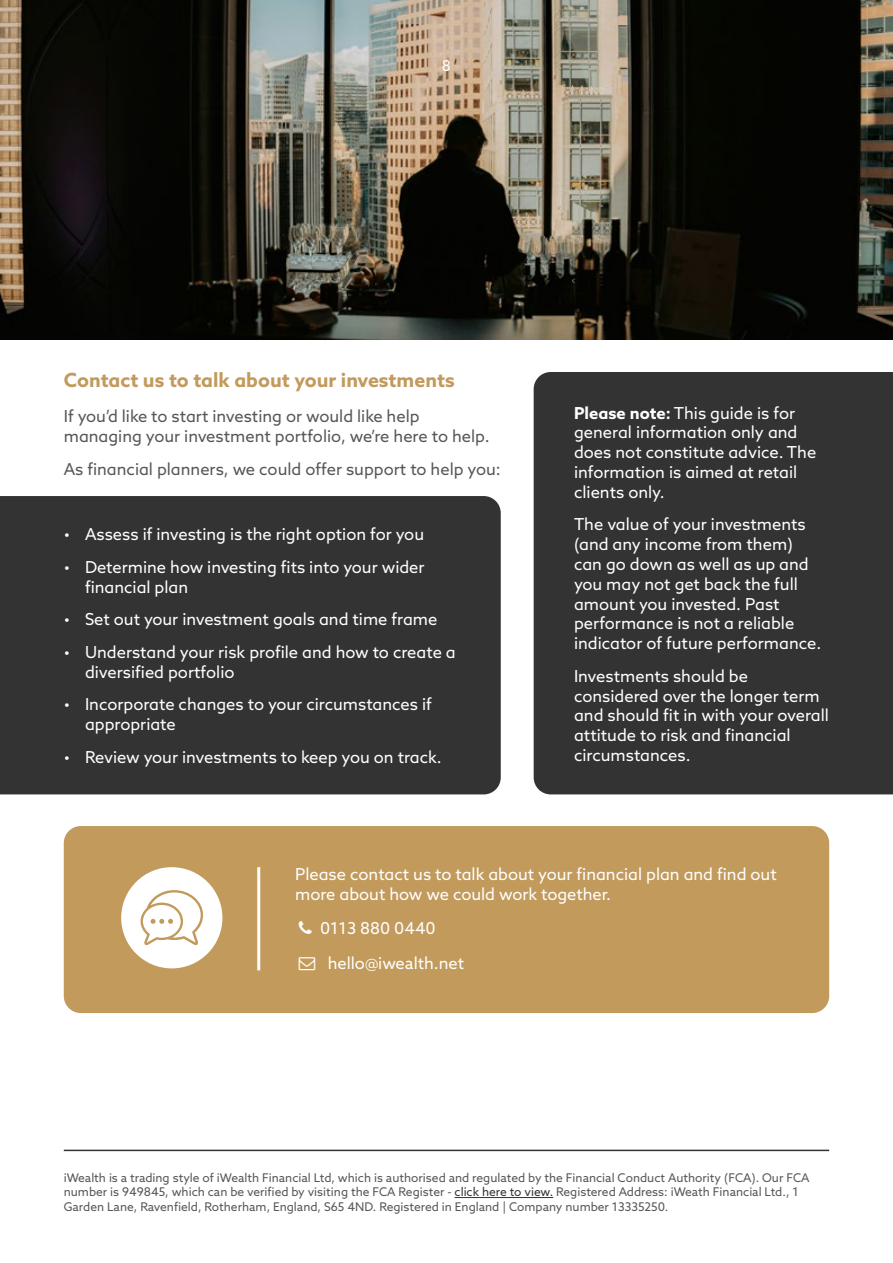
<style>
.page{position:relative;width:893px;height:1263px;background:#fff}
.page>*{position:absolute;margin:0;border:0;box-sizing:border-box;transform-origin:0 0}
.t1{font:700 19.5px "Azo Sans";color:#c29a5c}
.t2{font:16.5px/19.8px "Azo Sans";color:#fff}
.t3{font:16.5px/19.8px "Azo Sans";color:#575756}
.t4{font:15px "Azo Sans";color:#fff}
.t5{font:12px/14.4px "Azo Sans";color:#575756}
.s1{font-weight:700}
.s2{color:#333}
</style>
<div class="page">
<img style="left:0;top:0;width:893px;height:340px">
<div style="left:64px;top:826px;width:765px;height:187px;background:#c29a5c;border-radius:17px"></div>
<hr style="left:257px;top:867px;width:3px;height:103px;background:#fff">
<div style="left:121px;top:867px;width:101px;height:101px;background:#fff;border-radius:50%"></div>
<svg style="left:141px;top:890px;width:62px;height:55px"></svg>
<div style="left:0;top:496px;width:501px;height:298px;background:#333"></div>
<div style="left:534px;top:372px;width:359px;height:422px;background:#333"></div>
<hr style="left:64px;top:1150px;width:765px;height:1px;background:#333">
<hr style="left:455px;top:1197px;width:98px;height:1px;background:#333">
<p class="t4" style="left:442px;top:56px;width:11px">8</p>
<p class="t1" style="left:64px;top:367px;width:392px">Contact us to talk about your investments</p>
<p class="t3" style="left:64px;top:406px;width:427px">If you’d like to start investing or would like help managing your investment portfolio, we’re here to help.</p>
<p class="t3" style="left:64px;top:459px;width:438px">As financial planners, we could offer support to help you:</p>
<p class="t2" style="left:64px;top:524px;width:362px">• Assess if investing is the right option for you</p>
<p class="t2" style="left:85px;top:557px;width:341px;text-indent:-21px">• Determine how investing fits into your wider financial plan</p>
<p class="t2" style="left:64px;top:609px;width:375px">• Set out your investment goals and time frame</p>
<p class="t2" style="left:85px;top:642px;width:372px;text-indent:-21px">• Understand your risk profile and how to create a diversified portfolio</p>
<p class="t2" style="left:85px;top:694px;width:348px;text-indent:-21px">• Incorporate changes to your circumstances if appropriate</p>
<p class="t2" style="left:64px;top:746px;width:379px">• Review your investments to keep you on track.</p>
<p class="t2" style="left:574px;top:403px;width:244px"><span class="s1">Please note:</span> This guide is for general information only and does not constitute advice. The information is aimed at retail clients only.</p>
<p class="t2" style="left:574px;top:514px;width:249px">The value of your investments (and any income from them) can go down as well as up and you may not get back the full amount you invested. Past performance is not a reliable indicator of future performance.</p>
<p class="t2" style="left:574px;top:666px;width:256px">Investments should be considered over the longer term and should fit in with your overall attitude to risk and financial circumstances.</p>
<p class="t2" style="left:295px;top:864px;width:483px">Please contact us to talk about your financial plan and find out more about how we could work together.</p>
<p class="t2" style="left:320px;top:918px;width:117px">0113 880 0440</p>
<p class="t2" style="left:328px;top:953px;width:138px">hello@iwealth.net</p>
<p class="t5" style="left:64px;top:1170px;width:747px">iWealth is a trading style of iWealth Financial Ltd, which is authorised and regulated by the Financial Conduct Authority (FCA). Our FCA number is 949845, which can be verified by visiting the FCA Register - <span class="s2">click here to view.</span> Registered Address: iWeath Financial Ltd., 1<br>Garden Lane, Ravenfield, Rotherham, England, S65 4ND. Registered in England | Company number 13335250.</p>
</div>
